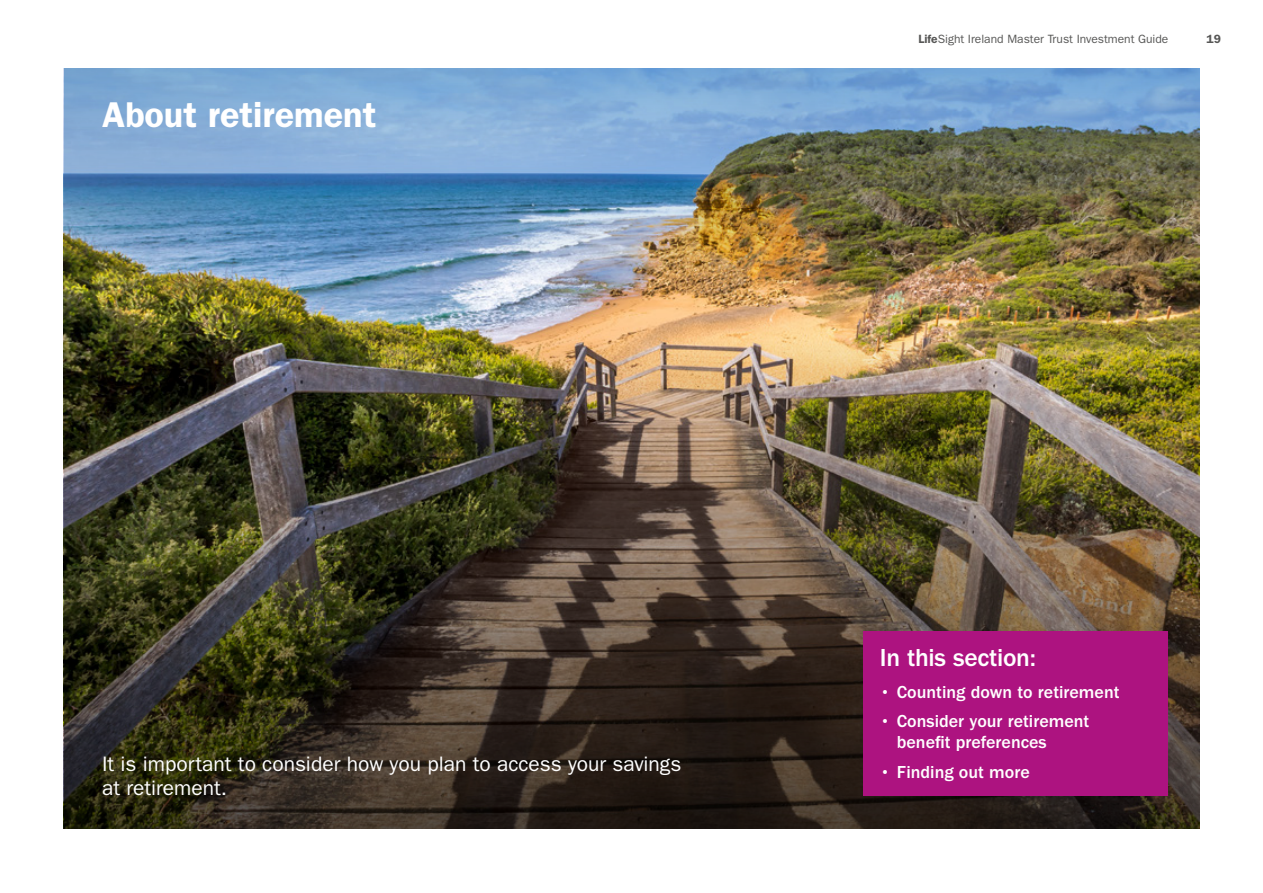
<style>
.page{position:relative;width:1263px;height:893px;background:#fff}
.page>*{position:absolute;margin:0;border:0;box-sizing:border-box;transform-origin:0 0}
.t1{font:600 36px "ITC Franklin Gothic Std";color:#fff}
.t2{font:500 25.5px "ITC Franklin Gothic Std";letter-spacing:-.01em;color:#fff}
.t3{font:21px/24px "ITC Franklin Gothic Std";color:#fff}
.t4{font:500 18px/21px "ITC Franklin Gothic Std";color:#fff}
.t5{font:12px "ITC Franklin Gothic Std";color:#575756}
.t6{font:600 12px "ITC Franklin Gothic Std";color:#575756}
.s1{font-weight:600}
</style>
<div class="page">
<img style="left:64px;top:281px;width:1135px;height:60px">
<img style="left:64px;top:341px;width:1135px;height:488px">
<img style="left:64px;top:68px;width:1135px;height:213px">
<div style="left:863px;top:632px;width:305px;height:164px;background:#ad1380"></div>
<h1 class="t1" style="left:102px;top:93px;width:276px">About retirement</h1>
<p class="t5" style="left:918px;top:32px;width:251px"><span class="s1">Life</span>Sight Ireland Master Trust Investment Guide</p>
<p class="t6" style="left:1206px;top:32px;width:16px">19</p>
<p class="t3" style="left:102px;top:752px;width:581px">It is important to consider how you plan to access your savings at retirement.</p>
<h2 class="t2" style="left:880px;top:644px;width:158px">In this section:</h2>
<p class="t4" style="left:880px;top:681px;width:241px">• Counting down to retirement</p>
<p class="t4" style="left:897px;top:711px;width:194px;text-indent:-17px">• Consider your retirement benefit preferences</p>
<p class="t4" style="left:880px;top:761px;width:151px">• Finding out more</p>
</div>
